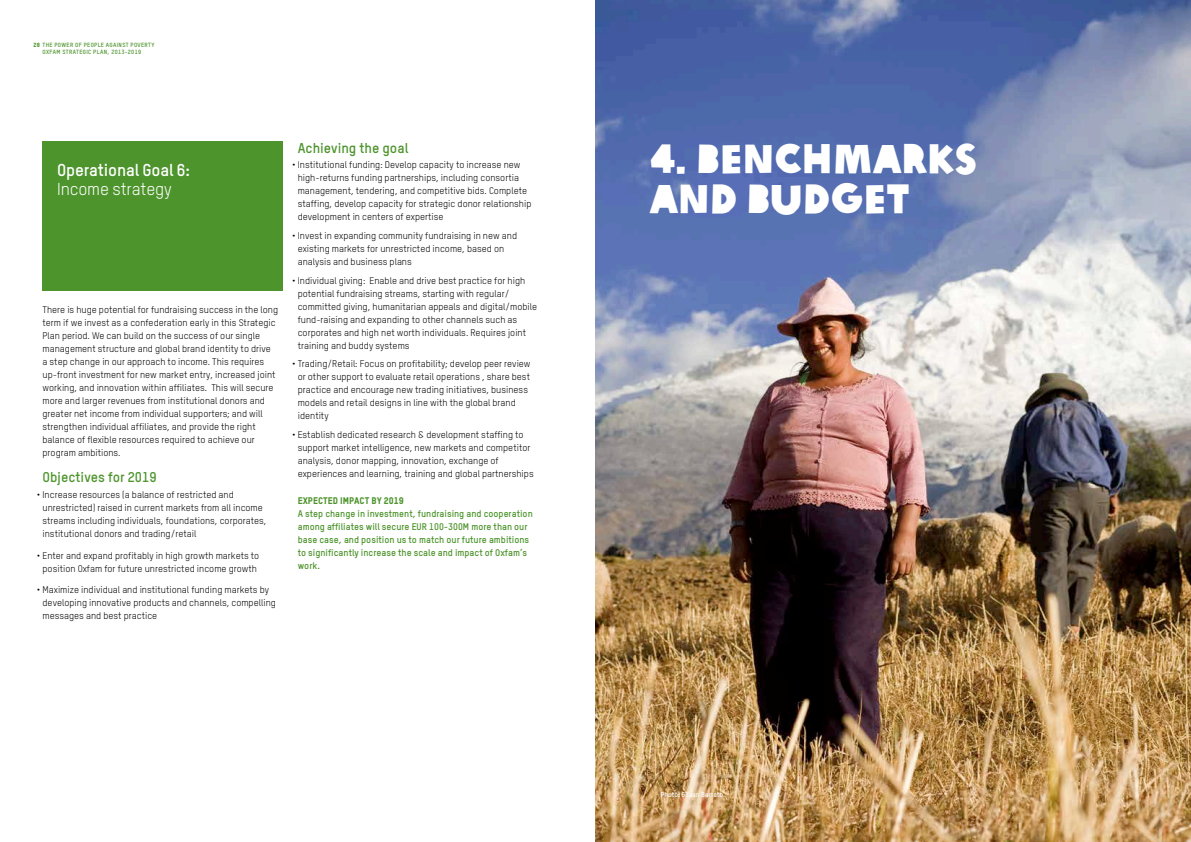
<style>
.page{position:relative;width:1191px;height:842px;background:#fff}
.page>*{position:absolute;margin:0;border:0;box-sizing:border-box;transform-origin:0 0}
.t1{font:40px/40px "Oxfam Global Headline";color:#fff}
.t2{font:700 17px "Oxfam TSTARPRO";letter-spacing:-.01em;color:#fff}
.t3{font:17px "Oxfam TSTARPRO";letter-spacing:-.01em;color:#fff}
.t4{font:700 14px "Oxfam TSTARPRO";color:#4d942c}
.t5{font:9.5px/13px "Oxfam TSTARPRO";color:#000}
.t6{font:700 9.5px/13px "Oxfam TSTARPRO";color:#4d942c}
.t7{font:9.5px "Oxfam TSTARPRO Headline";color:#4d942c}
.t8{font:700 7px "Oxfam TSTARPRO";color:#fff}
.t9{font:700 6px/7.2px "Oxfam TSTARPRO";letter-spacing:.05em;color:#4d942c}
.s1{font-family:"Oxfam TSTARPRO Headline";font-weight:400}
</style>
<div class="page">
<div style="left:43px;top:142px;width:239px;height:149px;background:#4d942c"></div>
<img style="left:595px;top:0;width:596px;height:842px">
<p class="t9" style="left:43px;top:41px;width:113px;text-indent:-9px"><span class="s1">28</span> THE POWER OF PEOPLE AGAINST POVERTY<br>OXFAM STRATEGIC PLAN, 2013-2019</p>
<h2 class="t2" style="left:57px;top:160px;width:134px">Operational Goal 6:</h2>
<h2 class="t3" style="left:57px;top:179px;width:116px">Income strategy</h2>
<p class="t5" style="left:43px;top:303px;width:237px">There is huge potential for fundraising success in the long term if we invest as a confederation early in this Strategic Plan period. We can build on the success of our single management structure and global brand identity to drive a step change in our approach to income. This requires up-front investment for new market entry, increased joint working, and innovation within affiliates. This will secure more and larger revenues from institutional donors and greater net income from individual supporters; and will strengthen individual affiliates, and provide the right balance of flexible resources required to achieve our program ambitions.</p>
<h3 class="t4" style="left:43px;top:468px;width:116px">Objectives for 2019</h3>
<p class="t5" style="left:43px;top:488px;width:226px;text-indent:-6px">• Increase resources (a balance of restricted and unrestricted) raised in current markets from all income streams including individuals, foundations, corporates, institutional donors and trading/retail</p>
<p class="t5" style="left:37px;top:549px;width:224px;text-align:center">• Enter and expand profitably in high growth markets to position Oxfam for future unrestricted income growth</p>
<p class="t5" style="left:43px;top:583px;width:235px;text-indent:-6px">• Maximize individual and institutional funding markets by developing innovative products and channels, compelling messages and best practice</p>
<h3 class="t4" style="left:298px;top:139px;width:112px">Achieving the goal</h3>
<p class="t5" style="left:298px;top:158px;width:235px;text-indent:-6px">• Institutional funding: Develop capacity to increase new high-returns funding partnerships, including consortia management, tendering, and competitive bids. Complete staffing, develop capacity for strategic donor relationship development in centers of expertise</p>
<p class="t5" style="left:298px;top:229px;width:221px;text-indent:-6px">• Invest in expanding community fundraising in new and existing markets for unrestricted income, based on analysis and business plans</p>
<p class="t5" style="left:298px;top:274px;width:241px;text-indent:-6px">• Individual giving: Enable and drive best practice for high potential fundraising streams, starting with regular/ committed giving, humanitarian appeals and digital/mobile fund-raising and expanding to other channels such as corporates and high net worth individuals. Requires joint training and buddy systems</p>
<p class="t5" style="left:298px;top:357px;width:234px;text-indent:-6px">• Trading/Retail: Focus on profitability; develop peer review or other support to evaluate retail operations , share best practice and encourage new trading initiatives, business models and retail designs in line with the global brand identity</p>
<p class="t5" style="left:298px;top:428px;width:237px;text-indent:-6px">• Establish dedicated research &amp; development staffing to support market intelligence, new markets and competitor analysis, donor mapping, innovation, exchange of experiences and learning, training and global partnerships</p>
<p class="t7" style="left:298px;top:495px;width:108px">EXPECTED IMPACT BY 2019</p>
<p class="t6" style="left:298px;top:507px;width:236px">A step change in investment, fundraising and cooperation among affiliates will secure EUR 100-300M more than our base case, and position us to match our future ambitions to significantly increase the scale and impact of Oxfam’s work.</p>
<h1 class="t1" style="left:649px;top:135px;width:329px">4. BENCHMARKS<br>AND BUDGET</h1>
<p class="t8" style="left:660px;top:790px;width:64px">Photo: Gilvan Barreto</p>
</div>
